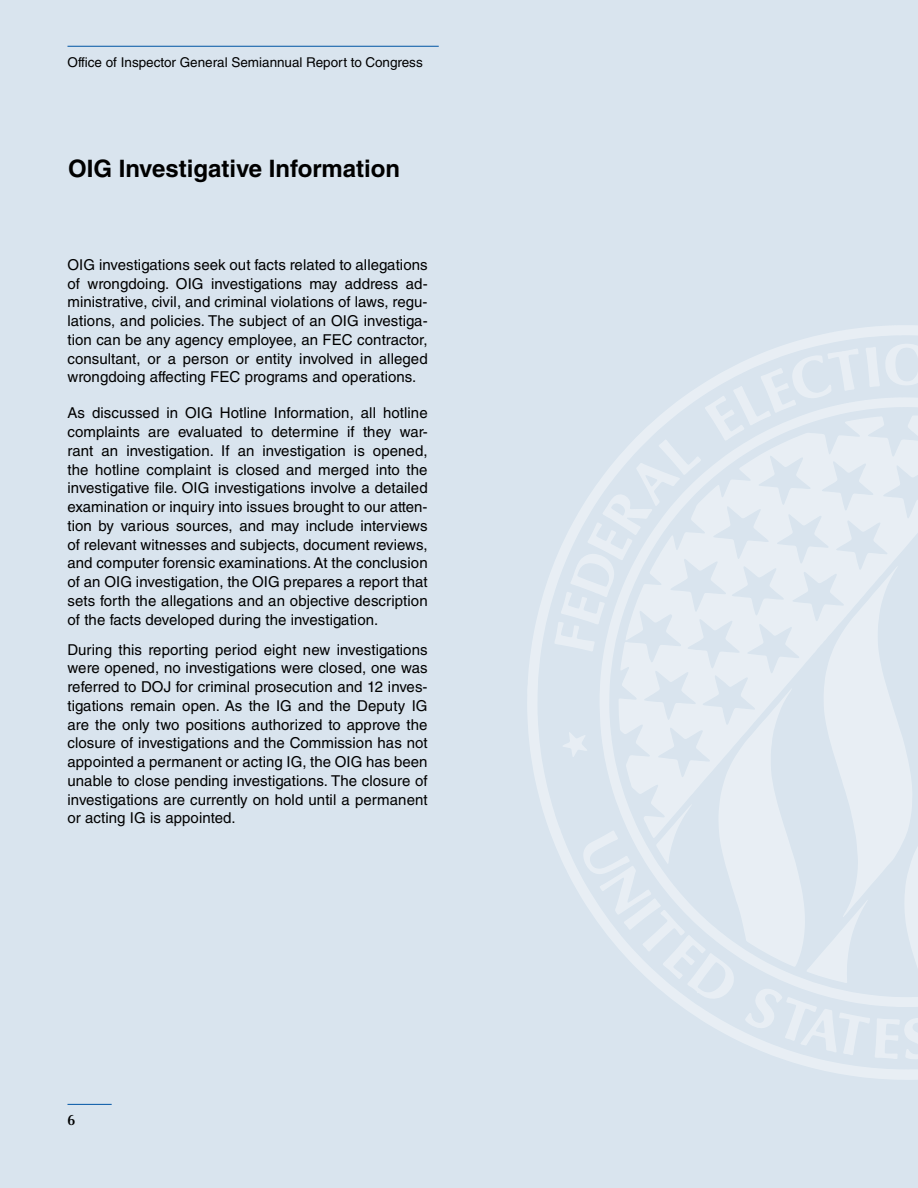
<style>
.page{position:relative;width:918px;height:1188px;background:#d9e4ee}
.page>*{position:absolute;margin:0;border:0;box-sizing:border-box;transform-origin:0 0}
.t1{font:700 24px "Helvetica LT Std";color:#000}
.t2{font:15px/18.8px "Helvetica LT Std";letter-spacing:.005em;color:#000;text-align:justify}
.t3{font:600 15px "Optima LT Std";color:#000}
.t4{font:13.5px "Helvetica LT Std";color:#000}
</style>
<div class="page">
<hr style="left:67px;top:1104px;width:45px;height:1px;background:#0054a4">
<hr style="left:68px;top:46px;width:371px;height:1px;background:#0054a4">
<svg style="left:527px;top:325px;width:391px;height:755px"></svg>
<svg style="left:554px;top:344px;width:364px;height:716px"></svg>
<p class="t4" style="left:68px;top:54px;width:357px">Office of Inspector General Semiannual Report to Congress</p>
<h1 class="t1" style="left:68px;top:154px;width:333px">OIG Investigative Information</h1>
<p class="t2" style="left:68px;top:255px;width:362px">OIG investigations seek out facts related to allegations of wrongdoing. OIG investigations may address ad&shy;ministrative, civil, and criminal violations of laws, regu&shy;lations, and policies. The subject of an OIG investiga&shy;tion can be any agency employee, an FEC contractor, consultant, or a person or entity involved in alleged wrongdoing affecting FEC programs and operations.</p>
<p class="t2" style="left:68px;top:404px;width:362px">As discussed in OIG Hotline Information, all hotline complaints are evaluated to determine if they war&shy;rant an investigation. If an investigation is opened, the hotline complaint is closed and merged into the investigative fle. OIG investigations involve a detailed examination or inquiry into issues brought to our atten&shy;tion by various sources, and may include interviews of relevant witnesses and subjects, document reviews, and computer forensic examinations. At the conclusion of an OIG investigation, the OIG prepares a report that sets forth the allegations and an objective description of the facts developed during the investigation.</p>
<p class="t2" style="left:68px;top:640px;width:362px">During this reporting period eight new investigations were opened, no investigations were closed, one was referred to DOJ for criminal prosecution and 12 inves&shy;tigations remain open. As the IG and the Deputy IG are the only two positions authorized to approve the closure of investigations and the Commission has not appointed a permanent or acting IG, the OIG has been unable to close pending investigations. The closure of investigations are currently on hold until a permanent or acting IG is appointed.</p>
<p class="t3" style="left:67px;top:1111px;width:9px">6</p>
<p class="t3" style="left:68px;top:1120px;width:9px">6</p>
</div>
